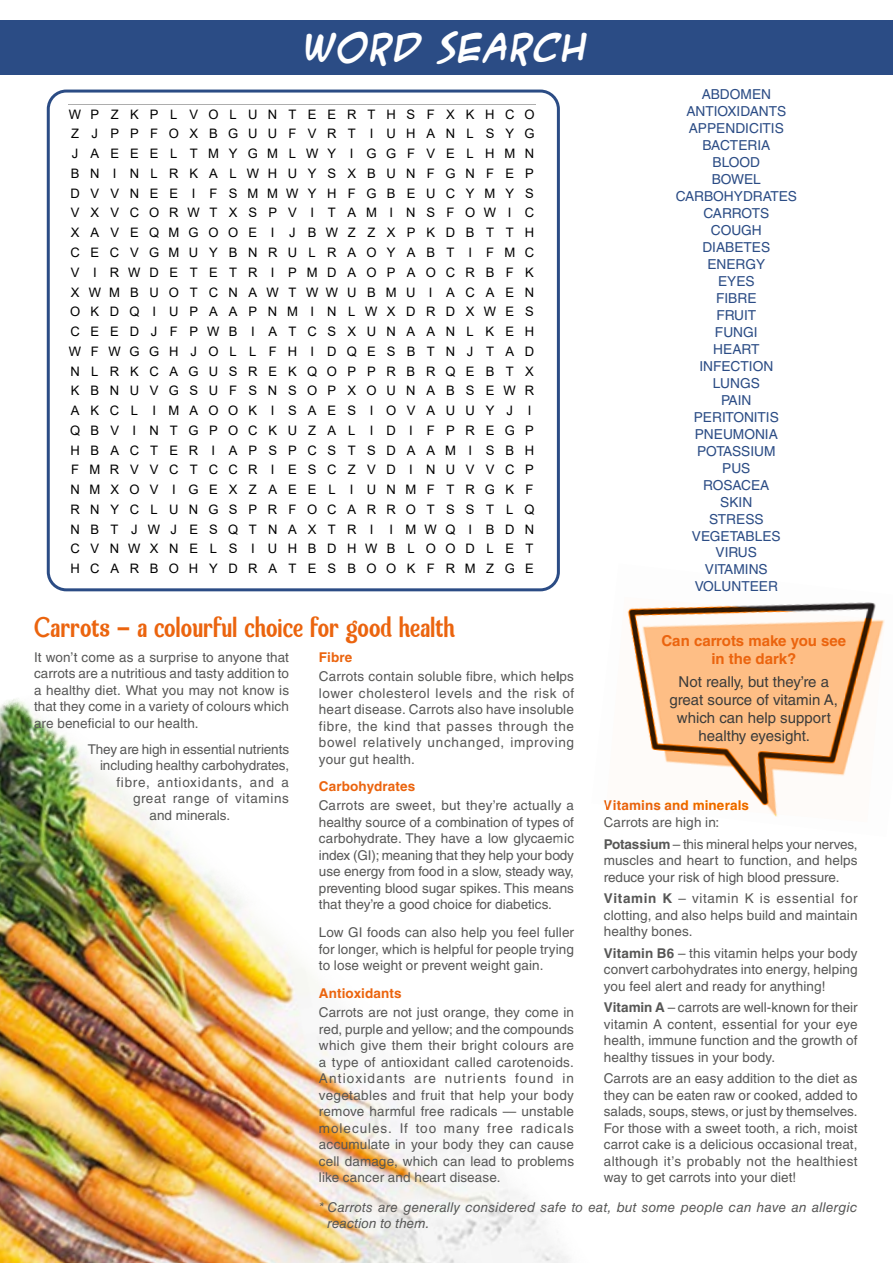
<style>
.page{position:relative;width:893px;height:1263px;background:#fff}
.page>*{position:absolute;margin:0;border:0;box-sizing:border-box;transform-origin:0 0}
.t1{font:700 33px "ACME Secret Agent";letter-spacing:-.005em;color:#fff}
.t2{font:27px "Spatha Sans";letter-spacing:.005em;color:#eb640e}
.t3{font:15px/18px "Helvetica LT Std";color:#3c3c3b;text-align:center}
.t4{font:700 15px/18px "Helvetica LT Std";color:#eb640e;text-align:center}
.t5{font:13.65px/17px "Helvetica LT Std";color:#2b4c85;text-align:center}
.t6{font:13.5px/16.5px "Helvetica LT Std";letter-spacing:.005em;color:#575756;text-align:justify}
.t7{font:italic 13.5px/16.5px "Helvetica LT Std";letter-spacing:.015em;color:#575756}
.t8{font:700 13.5px "Helvetica LT Std";letter-spacing:.01em;color:#eb640e}
.t9{font:13.5px "Helvetica LT Std";letter-spacing:.06em;color:#575756}
.t10{font:13.5px "Helvetica LT Std";letter-spacing:.045em;color:#575756}
.t11{font:13.05px/19.8px "Arial";letter-spacing:.82em;color:#000}
.s1{font-weight:700}
</style>
<div class="page">
<img style="left:0;top:698px;width:568px;height:565px">
<svg style="left:627px;top:602px;width:258px;height:215px;fill:#febe85"></svg>
<div style="left:47px;top:90px;width:513px;height:501px;border:3px solid #2b4c85;border-radius:18px"></div>
<div style="left:0;top:21px;width:893px;height:54px;background:#2b4c85"></div>
<h1 class="t1" style="left:305px;top:20px;width:285px">WORD SEARCH</h1>
<p class="t11" style="left:69px;top:104px;width:467px">WPZKPLVOLUNTEERTHSFXKHCO<br>Z JPPFOXBGUUFVRT I UHANLSYG<br>JAEEELTMYGMLWY I GGFVELHMN<br>BN I NLRKALWHUYSXBUNFGNFEP<br>DVVNEE I FSMMWYHFGBEUCYMYS<br>VXVCORWTXSPV I TAM I NSFOWI C<br>XAVEQMGOOE I JBWZZXPKDBTTH<br>CECVGMUYBNRULRAOYABT I FMC<br>V I RWDETETR I PMDAOPAOCRBFK<br>XWMBUOTCNAWTWWUBMU I ACAEN<br>OKDQ I UPAAPNM I NLWXDRDXWES<br>CEEDJ FPWB I ATCSXUNAANLKEH<br>WFWGGHJOL LFH I DQESBTNJ TAD<br>NLRKCAGUSREKQOPPRBRQEBTX<br>KBNUVGSUFSNSOPXOUNABSEWR<br>AKCL I MAOOK I SAES I OVAUUYJ I<br>QBV I NTGPOCKUZAL I D I FPREGP<br>HBACTER I APSPCSTSDAAM I SBH<br>FMRVVCTCCR I ESCZVD I NUVVCP<br>NMXOV I GEXZAEEL I UNMFTRGKF<br>RNYCLUNGSPRFOCARROTSSTLQ<br>NBT JWJESQTNAXTR I I MWQ I BDN<br>CVNWXNELS I UHBDHWBLOODLET<br>HCARBOHYDRATESBOOKFRMZGE</p>
<p class="t5" style="left:676px;top:86px;width:123px">ABDOMEN<br>ANTIOXIDANTS<br>APPENDICITIS<br>BACTERIA<br>BLOOD<br>BOWEL<br>CARBOHYDRATES<br>CARROTS<br>COUGH<br>DIABETES<br>ENERGY<br>EYES<br>FIBRE<br>FRUIT<br>FUNGI<br>HEART<br>INFECTION<br>LUNGS<br>PAIN<br>PERITONITIS<br>PNEUMONIA<br>POTASSIUM<br>PUS<br>ROSACEA<br>SKIN<br>STRESS<br>VEGETABLES<br>VIRUS<br>VITAMINS<br>VOLUNTEER</p>
<h2 class="t2" style="left:34px;top:610px;width:423px">Carrots - a colourful choice for good health</h2>
<p class="t6" style="left:34px;top:649px;width:257px">It won’t come as a surprise to anyone that carrots are a nutritious and tasty addition to a healthy diet. What you may not know is that they come in a variety of colours which are beneficial to our health.</p>
<p class="t6" style="left:88px;top:740px;width:203px">They are high in essential nutrients</p>
<p class="t6" style="left:100px;top:757px;width:191px">including healthy carbohydrates,</p>
<p class="t9" style="left:117px;top:774px;width:174px">fibre, antioxidants, and a</p>
<p class="t10" style="left:133px;top:790px;width:157px">great range of vitamins</p>
<p class="t6" style="left:150px;top:806px;width:82px">and minerals.</p>
<p class="t4" style="left:661px;top:632px;width:186px">Can carrots make you see in the dark?</p>
<p class="t3" style="left:670px;top:672px;width:170px">Not really, but they’re a great source of vitamin A, which can help support healthy eyesight.</p>
<p class="t8" style="left:319px;top:649px;width:35px">Fibre</p>
<p class="t6" style="left:319px;top:668px;width:257px">Carrots contain soluble fibre, which helps lower cholesterol levels and the risk of heart disease. Carrots also have insoluble fibre, the kind that passes through the bowel relatively unchanged, improving your gut health.</p>
<p class="t8" style="left:319px;top:778px;width:98px">Carbohydrates</p>
<p class="t6" style="left:319px;top:797px;width:257px">Carrots are sweet, but they’re actually a healthy source of a combination of types of carbohydrate. They have a low glycaemic index (GI); meaning that they help your body use energy from food in a slow, steady way, preventing blood sugar spikes. This means that they’re a good choice for diabetics.</p>
<p class="t6" style="left:319px;top:924px;width:257px">Low GI foods can also help you feel fuller for longer, which is helpful for people trying to lose weight or prevent weight gain.</p>
<p class="t8" style="left:319px;top:985px;width:84px">Antioxidants</p>
<p class="t6" style="left:319px;top:1004px;width:257px">Carrots are not just orange, they come in red, purple and yellow; and the compounds which give them their bright colours are a type of antioxidant called carotenoids.<br>Antioxidants are nutrients found in vegetables and fruit that help your body remove harmful free radicals — unstable molecules. If too many free radicals accumulate in your body they can cause cell damage, which can lead to problems like cancer and heart disease.</p>
<p class="t8" style="left:604px;top:797px;width:147px">Vitamins and minerals</p>
<p class="t6" style="left:604px;top:812px;width:255px;line-height:21.5px">Carrots are high in:<br><span class="s1">Potassium</span> – this mineral helps your nerves,</p>
<p class="t6" style="left:604px;top:852px;width:255px">muscles and heart to function, and helps reduce your risk of high blood pressure.</p>
<p class="t6" style="left:604px;top:890px;width:255px"><span class="s1">Vitamin K</span> – vitamin K is essential for clotting, and also helps build and maintain healthy bones.</p>
<p class="t6" style="left:604px;top:945px;width:255px"><span class="s1">Vitamin B6</span> – this vitamin helps your body convert carbohydrates into energy, helping you feel alert and ready for anything!</p>
<p class="t6" style="left:604px;top:999px;width:255px"><span class="s1">Vitamin A</span> – carrots are well-known for their vitamin A content, essential for your eye health, immune function and the growth of healthy tissues in your body.</p>
<p class="t6" style="left:604px;top:1070px;width:255px">Carrots are an easy addition to the diet as they can be eaten raw or cooked, added to salads, soups, stews, or just by themselves.<br>For those with a sweet tooth, a rich, moist carrot cake is a delicious occasional treat, although it’s probably not the healthiest way to get carrots into your diet!</p>
<p class="t7" style="left:327px;top:1199px;width:532px;text-indent:-9px">* Carrots are generally considered safe to eat, but some people can have an allergic reaction to them.</p>
</div>
